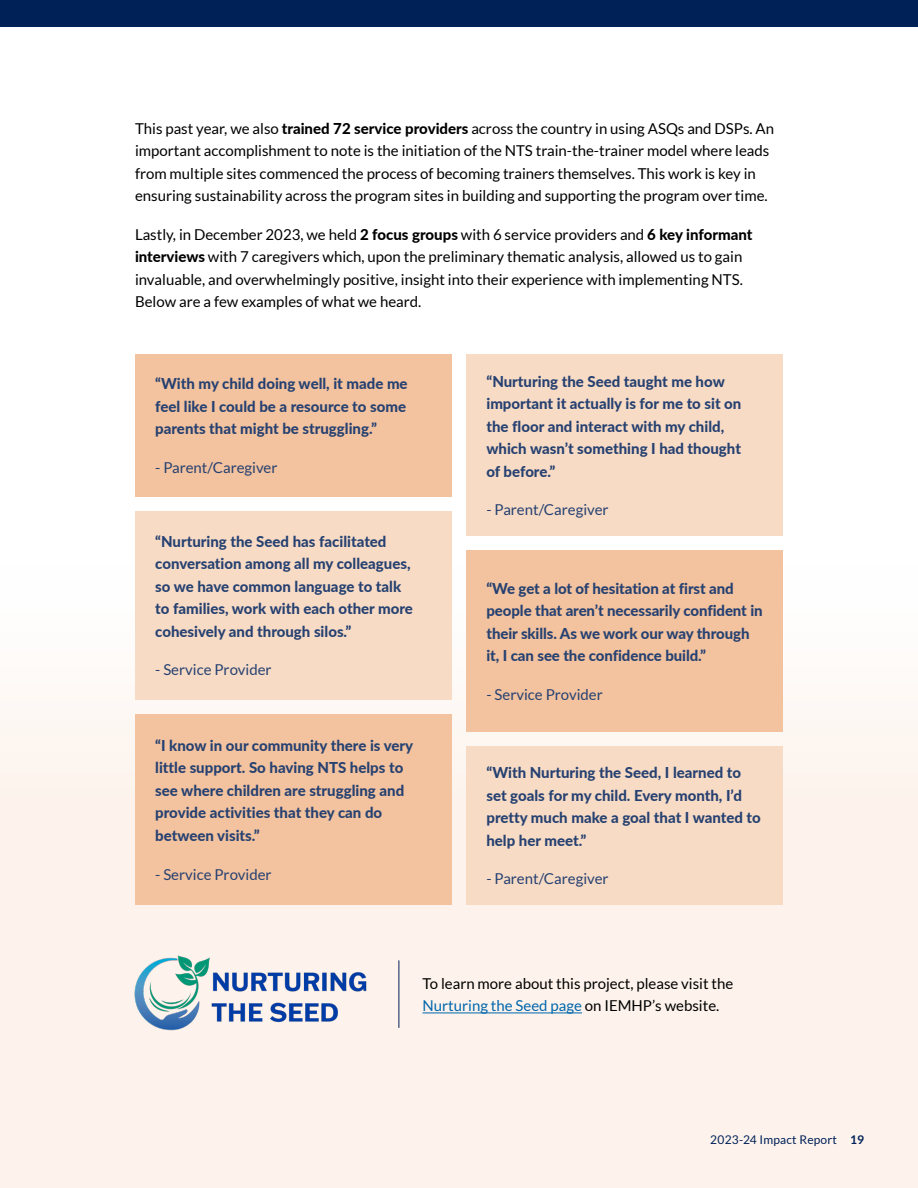
<style>
.page{position:relative;width:918px;height:1188px;background:#fff}
.page>*{position:absolute;margin:0;border:0;box-sizing:border-box;transform-origin:0 0}
.t1{font:800 15px/22.5px "Lato";color:#264171}
.t2{font:15px/22.5px "Lato";color:#000}
.t3{font:15px "Lato";color:#264171}
.t4{font:12px "Lato";letter-spacing:.015em;color:#002058}
.s1{font-weight:800}
.s2{color:#0066ac}
.s3{font-weight:700}
</style>
<div class="page">
<div style="left:0;top:0;width:918px;height:27px;background:#002058"></div>
<div style="left:0;top:565px;width:918px;height:623px;background:#fdf3ec"></div>
<div style="left:135px;top:511px;width:317px;height:189px;background:#f8dbc5"></div>
<div style="left:466px;top:746px;width:317px;height:158px;background:#f8dbc5"></div>
<div style="left:466px;top:354px;width:317px;height:182px;background:#f8dbc5"></div>
<div style="left:135px;top:354px;width:317px;height:142px;background:#f3c29e"></div>
<div style="left:466px;top:550px;width:317px;height:182px;background:#f3c29e"></div>
<div style="left:135px;top:714px;width:317px;height:190px;background:#f3c29e"></div>
<hr style="left:423px;top:1013px;width:159px;height:1px;background:#0066ac">
<img style="left:134px;top:955px;width:233px;height:76px">
<hr style="left:399px;top:960px;width:1px;height:68px;background:#002058">
<p class="t2" style="left:135px;top:117px;width:641px">This past year, we also <span class="s1">trained 72 service providers</span> across the country in using ASQs and DSPs. An important accomplishment to note is the initiation of the NTS train-the-trainer model where leads from multiple sites commenced the process of becoming trainers themselves. This work is key in ensuring sustainability across the program sites in building and supporting the program over time.</p>
<p class="t2" style="left:135px;top:223px;width:619px">Lastly, in December 2023, we held <span class="s1">2 focus groups</span> with 6 service providers and <span class="s1">6 key informant interviews</span> with 7 caregivers which, upon the preliminary thematic analysis, allowed us to gain invaluable, and overwhelmingly positive, insight into their experience with implementing NTS.<br>Below are a few examples of what we heard.</p>
<p class="t1" style="left:155px;top:372px;width:254px;text-align:justify">“With my child doing well, it made me feel like I could be a resource to some parents that might be struggling.”</p>
<p class="t3" style="left:155px;top:459px;width:124px">- Parent/Caregiver</p>
<p class="t1" style="left:155px;top:529px;width:259px">“Nurturing the Seed has facilitated conversation among all my colleagues, so we have common language to talk to families, work with each other more cohesively and through silos.”</p>
<p class="t3" style="left:155px;top:662px;width:118px">- Service Provider</p>
<p class="t1" style="left:155px;top:734px;width:259px">“I know in our community there is very little support. So having NTS helps to see where children are struggling and provide activities that they can do between visits.”</p>
<p class="t3" style="left:155px;top:866px;width:118px">- Service Provider</p>
<p class="t1" style="left:486px;top:369px;width:256px">“Nurturing the Seed taught me how important it actually is for me to sit on the floor and interact with my child, which wasn’t something I had thought of before.”</p>
<p class="t3" style="left:486px;top:501px;width:124px">- Parent/Caregiver</p>
<p class="t1" style="left:486px;top:577px;width:278px">“We get a lot of hesitation at first and people that aren’t necessarily confident in their skills. As we work our way through it, I can see the confidence build.”</p>
<p class="t3" style="left:486px;top:686px;width:118px">- Service Provider</p>
<p class="t1" style="left:486px;top:761px;width:276px">“With Nurturing the Seed, I learned to set goals for my child. Every month, I’d pretty much make a goal that I wanted to help her meet.”</p>
<p class="t3" style="left:486px;top:870px;width:124px">- Parent/Caregiver</p>
<p class="t2" style="left:423px;top:972px;width:312px">To learn more about this project, please visit the<br><span class="s2">Nurturing the Seed page</span> on IEMHP’s website.</p>
<p class="t4" style="left:710px;top:1133px;width:155px">2023-24 Impact Report <span class="s3">19</span></p>
</div>
